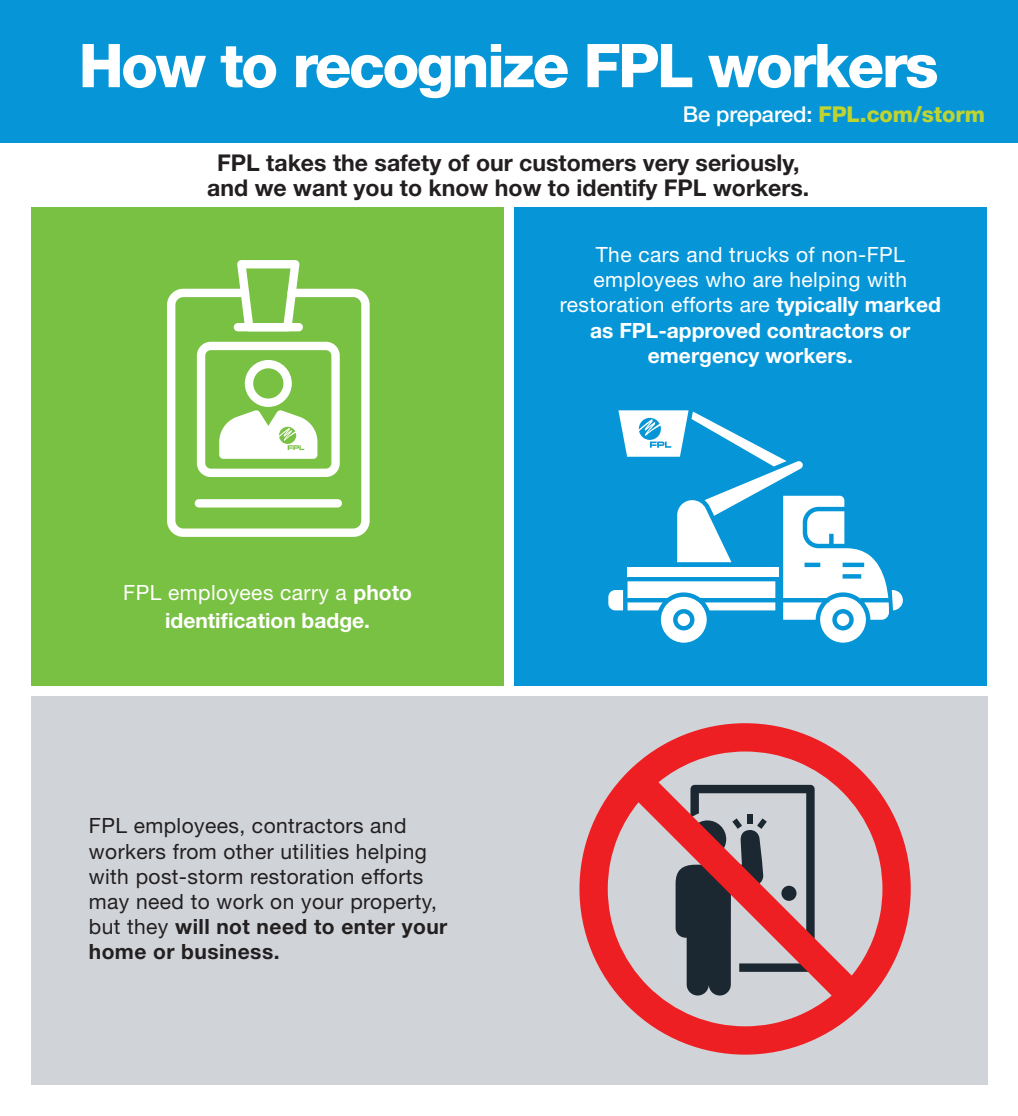
<style>
.page{position:relative;width:1018px;height:1116px;background:#fff}
.page>*{position:absolute;margin:0;border:0;box-sizing:border-box;transform-origin:0 0}
.t1{font:800 60.38px "Helvetica Neue LT Std";letter-spacing:-.04em;color:#fff}
.t2{font:700 23.1px/25.4px "Helvetica Neue LT Std";color:#231f20;text-align:center}
.t3{font:800 21.88px "Helvetica Neue LT Std";letter-spacing:-.005em;color:#bfd430}
.t4{font:21px/25.2px "Helvetica Neue LT Std";letter-spacing:.02em;color:#231f20}
.t5{font:21px/25.2px "Helvetica Neue LT Std";letter-spacing:.02em;color:#fff;text-align:center}
.t6{font:700 21px/27.7px "Helvetica Neue LT Std";color:#fff;text-align:center}
.s1{font-weight:500;color:#fff}
.s2{font-weight:400}
.s3{font-weight:700}
</style>
<div class="page">
<div style="left:32px;top:695px;width:955px;height:389px;background:#d0d4d8"></div>
<div style="left:0;top:0;width:1018px;height:142px;background:#0696d7"></div>
<div style="left:31px;top:207px;width:473px;height:478px;background:#79c142"></div>
<div style="left:514px;top:207px;width:472px;height:478px;background:#0696d7"></div>
<svg style="left:167px;top:288px;width:203px;height:248px"></svg>
<svg style="left:237px;top:260px;width:62px;height:63px"></svg>
<div style="left:234px;top:323px;width:69px;height:8px;background:#fff;border-radius:4px"></div>
<div style="left:195px;top:499px;width:147px;height:8px;background:#fff;border-radius:4px"></div>
<svg style="left:197px;top:341px;width:143px;height:136px"></svg>
<svg style="left:608px;top:410px;width:295px;height:232px"></svg>
<svg style="left:579px;top:723px;width:332px;height:331px"></svg>
<h1 class="t1" style="left:79px;top:30px;width:861px">How to recognize FPL workers</h1>
<p class="t3" style="left:683px;top:101px;width:304px"><span class="s1">Be prepared:</span> FPL.com/storm</p>
<p class="t2" style="left:207px;top:149px;width:603px">FPL takes the safety of our customers very seriously, and we want you to know how to identify FPL workers.</p>
<p class="t6" style="left:123px;top:578px;width:290px"><span class="s2">FPL employees carry a</span> photo identification badge.</p>
<p class="t4" style="left:89px;top:812px;width:360px">FPL employees, contractors and workers from other utilities helping with post-storm restoration efforts may need to work on your property, but they <span class="s3">will not need to enter your home or business.</span></p>
<p class="t5" style="left:560px;top:241px;width:383px">The cars and trucks of non-FPL employees who are helping with restoration efforts are <span class="s3">typically marked as FPL-approved contractors or emergency workers.</span></p>
</div>
